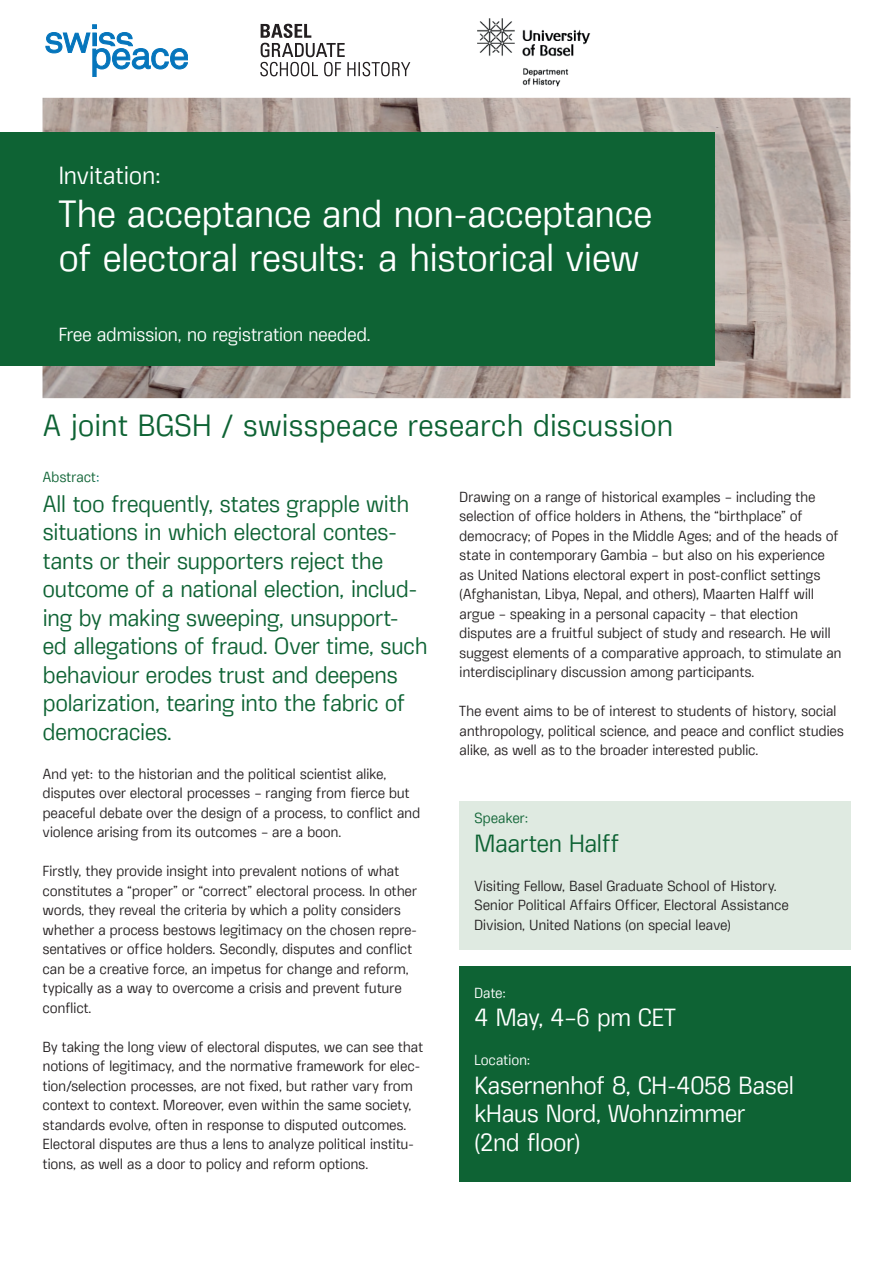
<style>
.page{position:relative;width:893px;height:1263px;background:#fff}
.page>*{position:absolute;margin:0;border:0;box-sizing:border-box;transform-origin:0 0}
.t1{font:39px/43.5px "Random";letter-spacing:-.025em;color:#fff}
.t2{font:31.5px "Random";letter-spacing:-.01em;color:#0e6334}
.t3{font:25.5px/28.5px "Random";letter-spacing:-.03em;color:#fff}
.t4{font:25.5px "Random";letter-spacing:-.035em;color:#0e6334}
.t5{font:24px/28.5px "Random";letter-spacing:-.03em;color:#0e6334}
.t6{font:19.5px "Random";letter-spacing:-.03em;color:#fff}
.t7{font:15px/19.5px "Random";letter-spacing:-.02em;color:#231f20}
.t8{font:15px "Random";letter-spacing:-.015em;color:#0e6334}
.t9{font:15px "Random";letter-spacing:-.025em;color:#fff}
.s1{color:#006c64}
</style>
<div class="page">
<img style="left:43px;top:98px;width:807px;height:300px">
<div style="left:0;top:132px;width:714px;height:234px;background:#0e6334"></div>
<svg style="left:46px;top:25px;width:142px;height:52px"></svg>
<svg style="left:260px;top:24px;width:150px;height:52px"></svg>
<div style="left:459px;top:801px;width:391px;height:148px;background:#dfeae1"></div>
<div style="left:459px;top:966px;width:391px;height:215px;background:#0e6334"></div>
<img style="left:477px;top:18px;width:114px;height:68px">
<h3 class="t3" style="left:58px;top:161px;width:105px">Invitation:</h3>
<h1 class="t1" style="left:58px;top:193px;width:595px">The acceptance and non-acceptance of electoral results: a historical view</h1>
<h3 class="t6" style="left:58px;top:324px;width:314px">Free admission, no registration needed.</h3>
<h2 class="t2" style="left:43px;top:408px;width:633px">A joint BGSH / swisspeace research discussion</h2>
<p class="t8" style="left:43px;top:469px;width:59px">Abstract<span class="s1">:</span></p>
<p class="t5" style="left:43px;top:489px;width:387px">All too frequently, states grapple with situations in which electoral contes&shy;tants or their supporters reject the outcome of a national election, includ&shy;ing by making sweeping, unsupport&shy;ed allegations of fraud. Over time, such behaviour erodes trust and deepens polarization, tearing into the fabric of democracies.</p>
<p class="t7" style="left:43px;top:764px;width:379px">And yet: to the historian and the political scientist alike, disputes over electoral processes – ranging from fierce but peaceful debate over the design of a process, to conflict and violence arising from its outcomes – are a boon.</p>
<p class="t7" style="left:43px;top:861px;width:376px">Firstly, they provide insight into prevalent notions of what constitutes a “proper” or “correct” electoral process. In other words, they reveal the criteria by which a polity considers whether a process bestows legitimacy on the chosen repre&shy;sentatives or office holders. Secondly, disputes and conflict can be a creative force, an impetus for change and reform, typically as a way to overcome a crisis and prevent future conflict.</p>
<p class="t7" style="left:43px;top:1037px;width:382px">By taking the long view of electoral disputes, we can see that notions of legitimacy, and the normative framework for elec&shy;tion/selection processes, are not fixed, but rather vary from context to context. Moreover, even within the same society, standards evolve, often in response to disputed outcomes.<br>Electoral disputes are thus a lens to analyze political institu&shy;tions, as well as a door to policy and reform options.</p>
<p class="t7" style="left:459px;top:487px;width:384px">Drawing on a range of historical examples – including the selection of office holders in Athens, the “birthplace” of democracy; of Popes in the Middle Ages; and of the heads of state in contemporary Gambia – but also on his experience as United Nations electoral expert in post-conflict settings (Afghanistan, Libya, Nepal, and others), Maarten Halff will argue – speaking in a personal capacity – that election disputes are a fruitful subject of study and research. He will suggest elements of a comparative approach, to stimulate an interdisciplinary discussion among participants.</p>
<p class="t7" style="left:459px;top:701px;width:386px">The event aims to be of interest to students of history, social anthropology, political science, and peace and conflict studies alike, as well as to the broader interested public.</p>
<p class="t8" style="left:474px;top:810px;width:56px">Speaker:</p>
<h3 class="t4" style="left:474px;top:829px;width:147px">Maarten Halff</h3>
<p class="t7" style="left:474px;top:876px;width:316px">Visiting Fellow, Basel Graduate School of History.<br>Senior Political Affairs Officer, Electoral Assistance<br>Division, United Nations (on special leave)</p>
<p class="t9" style="left:474px;top:984px;width:34px">Date:</p>
<h3 class="t3" style="left:474px;top:1003px;width:203px">4 May, 4–6 pm CET</h3>
<p class="t9" style="left:474px;top:1052px;width:58px">Location:</p>
<h3 class="t3" style="left:474px;top:1071px;width:322px">Kasernenhof 8, CH-4058 Basel kHaus Nord, Wohnzimmer (2nd floor)</h3>
</div>
